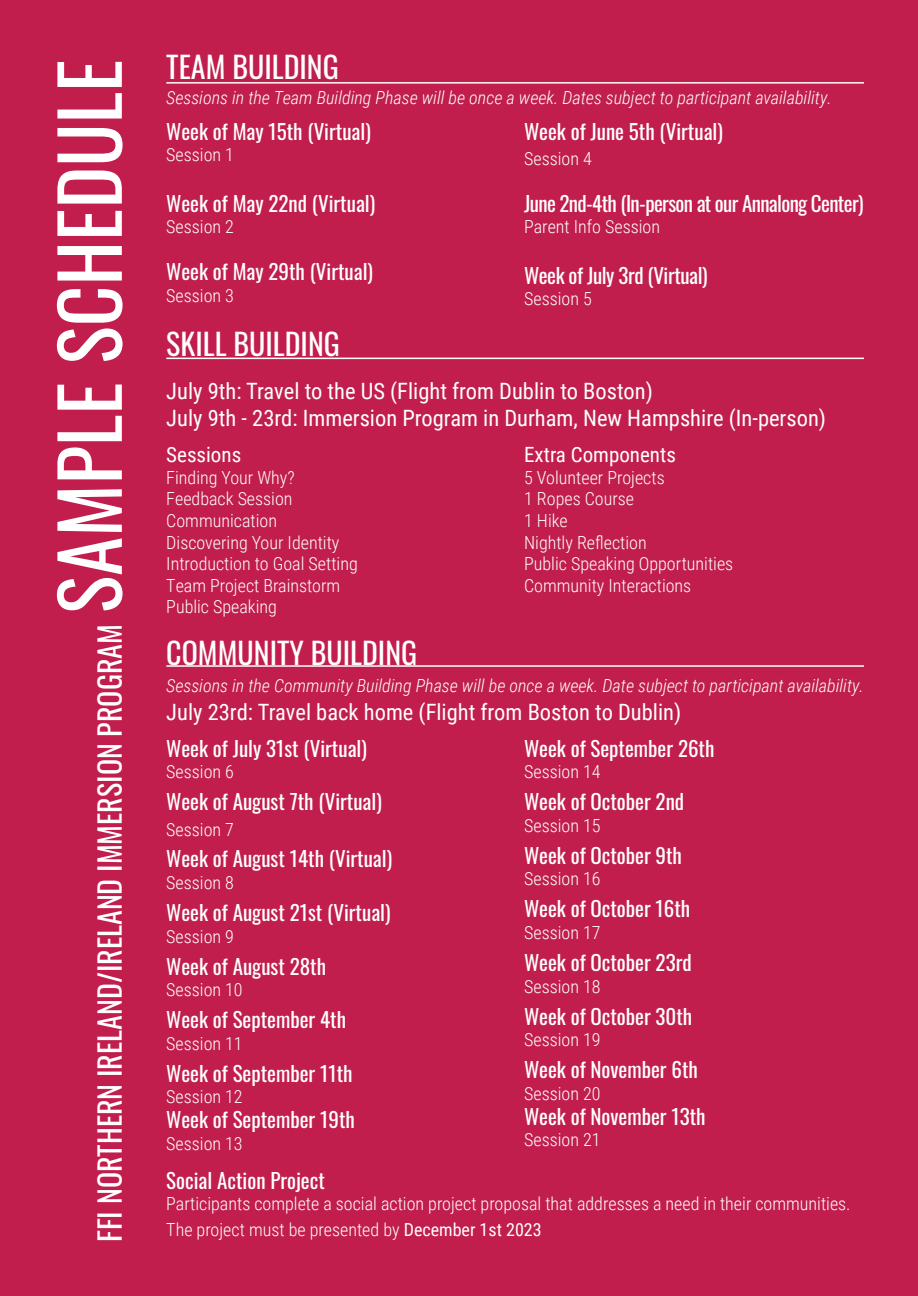
<style>
.page{position:relative;width:918px;height:1296px;background:#c11e4d}
.page>*{position:absolute;margin:0;border:0;box-sizing:border-box;transform-origin:0 0}
.t1{font:79.5px "Oswald";color:#fff}
.t2{font:30px "Oswald";color:#fff}
.t3{font:22.5px "Roboto Condensed";color:#fff}
.t4{font:21px "Oswald";color:#fff}
.t5{font:21px "Oswald";letter-spacing:-.03em;color:#fff}
.t6{font:21px "Roboto Condensed";color:#fff}
.t7{font:21px "Oswald";letter-spacing:-.02em;color:#fff}
.t8{font:300 18px/25.2px "Roboto Condensed";color:#fff}
.t9{font:italic 300 18px "Roboto Condensed";color:#fff}
.s1{font-weight:400}
</style>
<div class="page">
<hr style="left:166px;top:82px;width:698px;height:2px;background:#fff">
<hr style="left:166px;top:358px;width:698px;height:1px;background:#fff">
<hr style="left:166px;top:665px;width:698px;height:2px;background:#fff">
<p class="t1" style="left:19px;top:614px;width:555px;rotate:-90deg">SAMPLE SCHEDULE</p>
<p class="t2" style="left:166px;top:40px;width:174px">TEAM BUILDING</p>
<p class="t9" style="left:166px;top:85px;width:667px">Sessions in the Team Building Phase will be once a week. Dates subject to participant availability.</p>
<p class="t4" style="left:166px;top:112px;width:206px">Week of May 15th (Virtual)</p>
<p class="t8" style="left:166px;top:141px;width:69px">Session 1</p>
<p class="t4" style="left:166px;top:184px;width:210px">Week of May 22nd (Virtual)</p>
<p class="t8" style="left:166px;top:213px;width:69px">Session 2</p>
<p class="t4" style="left:166px;top:253px;width:208px">Week of May 29th (Virtual)</p>
<p class="t8" style="left:166px;top:282px;width:69px">Session 3</p>
<p class="t4" style="left:524px;top:112px;width:200px">Week of June 5th (Virtual)</p>
<p class="t8" style="left:524px;top:145px;width:69px">Session 4</p>
<p class="t5" style="left:524px;top:184px;width:341px">June 2nd-4th (In-person at our Annalong Center)</p>
<p class="t8" style="left:524px;top:213px;width:137px">Parent Info Session</p>
<p class="t7" style="left:524px;top:256px;width:185px">Week of July 3rd (Virtual)</p>
<p class="t8" style="left:524px;top:285px;width:69px">Session 5</p>
<p class="t2" style="left:166px;top:317px;width:175px">SKILL BUILDING</p>
<p class="t3" style="left:166px;top:375px;width:488px">July 9th: Travel to the US (Flight from Dublin to Boston)</p>
<p class="t3" style="left:166px;top:402px;width:661px">July 9th - 23rd: Immersion Program in Durham, New Hampshire (In-person)</p>
<p class="t6" style="left:166px;top:440px;width:76px">Sessions</p>
<p class="t8" style="left:166px;top:464px;width:130px">Finding Your Why?</p>
<p class="t8" style="left:166px;top:486px;width:128px">Feedback Session</p>
<p class="t8" style="left:166px;top:507px;width:112px">Communication</p>
<p class="t8" style="left:166px;top:529px;width:175px">Discovering Your Identity</p>
<p class="t8" style="left:166px;top:550px;width:193px">Introduction to Goal Setting</p>
<p class="t8" style="left:166px;top:572px;width:175px">Team Project Brainstorm</p>
<p class="t8" style="left:166px;top:594px;width:112px">Public Speaking</p>
<p class="t6" style="left:524px;top:440px;width:153px">Extra Components</p>
<p class="t8" style="left:524px;top:464px;width:142px">5 Volunteer Projects</p>
<p class="t8" style="left:524px;top:486px;width:111px">1 Ropes Course</p>
<p class="t8" style="left:524px;top:507px;width:45px">1 Hike</p>
<p class="t8" style="left:524px;top:529px;width:124px">Nightly Reflection</p>
<p class="t8" style="left:524px;top:550px;width:211px">Public Speaking Opportunities</p>
<p class="t8" style="left:524px;top:572px;width:169px">Community Interactions</p>
<p class="t2" style="left:83px;top:1242px;width:619px;rotate:-90deg">FFI NORTHERN IRELAND/IRELAND IMMERSION PROGRAM</p>
<p class="t2" style="left:166px;top:626px;width:252px">COMMUNITY BUILDING</p>
<p class="t9" style="left:166px;top:673px;width:699px">Sessions in the Community Building Phase will be once a week. Date subject to participant availability.</p>
<p class="t3" style="left:166px;top:696px;width:516px">July 23rd: Travel back home (Flight from Boston to Dublin)</p>
<p class="t4" style="left:166px;top:730px;width:202px">Week of July 31st (Virtual)</p>
<p class="t8" style="left:166px;top:759px;width:69px">Session 6</p>
<p class="t4" style="left:166px;top:783px;width:217px">Week of August 7th (Virtual)</p>
<p class="t8" style="left:166px;top:816px;width:69px">Session 7</p>
<p class="t4" style="left:166px;top:840px;width:227px">Week of August 14th (Virtual)</p>
<p class="t8" style="left:166px;top:869px;width:69px">Session 8</p>
<p class="t4" style="left:166px;top:894px;width:226px">Week of August 21st (Virtual)</p>
<p class="t8" style="left:166px;top:923px;width:69px">Session 9</p>
<p class="t4" style="left:166px;top:947px;width:161px">Week of August 28th</p>
<p class="t8" style="left:166px;top:976px;width:78px">Session 10</p>
<p class="t4" style="left:166px;top:1001px;width:181px">Week of September 4th</p>
<p class="t8" style="left:166px;top:1030px;width:78px">Session 11</p>
<p class="t4" style="left:166px;top:1054px;width:188px">Week of September 11th</p>
<p class="t8" style="left:166px;top:1084px;width:78px">Session 12</p>
<p class="t4" style="left:166px;top:1101px;width:190px">Week of September 19th</p>
<p class="t8" style="left:166px;top:1130px;width:78px">Session 13</p>
<p class="t4" style="left:524px;top:730px;width:192px">Week of September 26th</p>
<p class="t8" style="left:524px;top:759px;width:78px">Session 14</p>
<p class="t4" style="left:524px;top:783px;width:162px">Week of October 2nd</p>
<p class="t8" style="left:524px;top:812px;width:78px">Session 15</p>
<p class="t4" style="left:524px;top:837px;width:159px">Week of October 9th</p>
<p class="t8" style="left:524px;top:866px;width:78px">Session 16</p>
<p class="t4" style="left:524px;top:890px;width:168px">Week of October 16th</p>
<p class="t8" style="left:524px;top:919px;width:78px">Session 17</p>
<p class="t4" style="left:524px;top:944px;width:169px">Week of October 23rd</p>
<p class="t8" style="left:524px;top:973px;width:78px">Session 18</p>
<p class="t4" style="left:524px;top:997px;width:170px">Week of October 30th</p>
<p class="t8" style="left:524px;top:1026px;width:78px">Session 19</p>
<p class="t4" style="left:524px;top:1051px;width:175px">Week of November 6th</p>
<p class="t8" style="left:524px;top:1080px;width:78px">Session 20</p>
<p class="t4" style="left:524px;top:1098px;width:183px">Week of November 13th</p>
<p class="t8" style="left:524px;top:1127px;width:78px">Session 21</p>
<p class="t4" style="left:166px;top:1162px;width:160px">Social Action Project</p>
<p class="t8" style="left:166px;top:1191px;width:686px">Participants complete a social action project proposal that addresses a need in their communities.<br>The project must be presented by <span class="s1">December 1st 2023</span></p>
</div>
